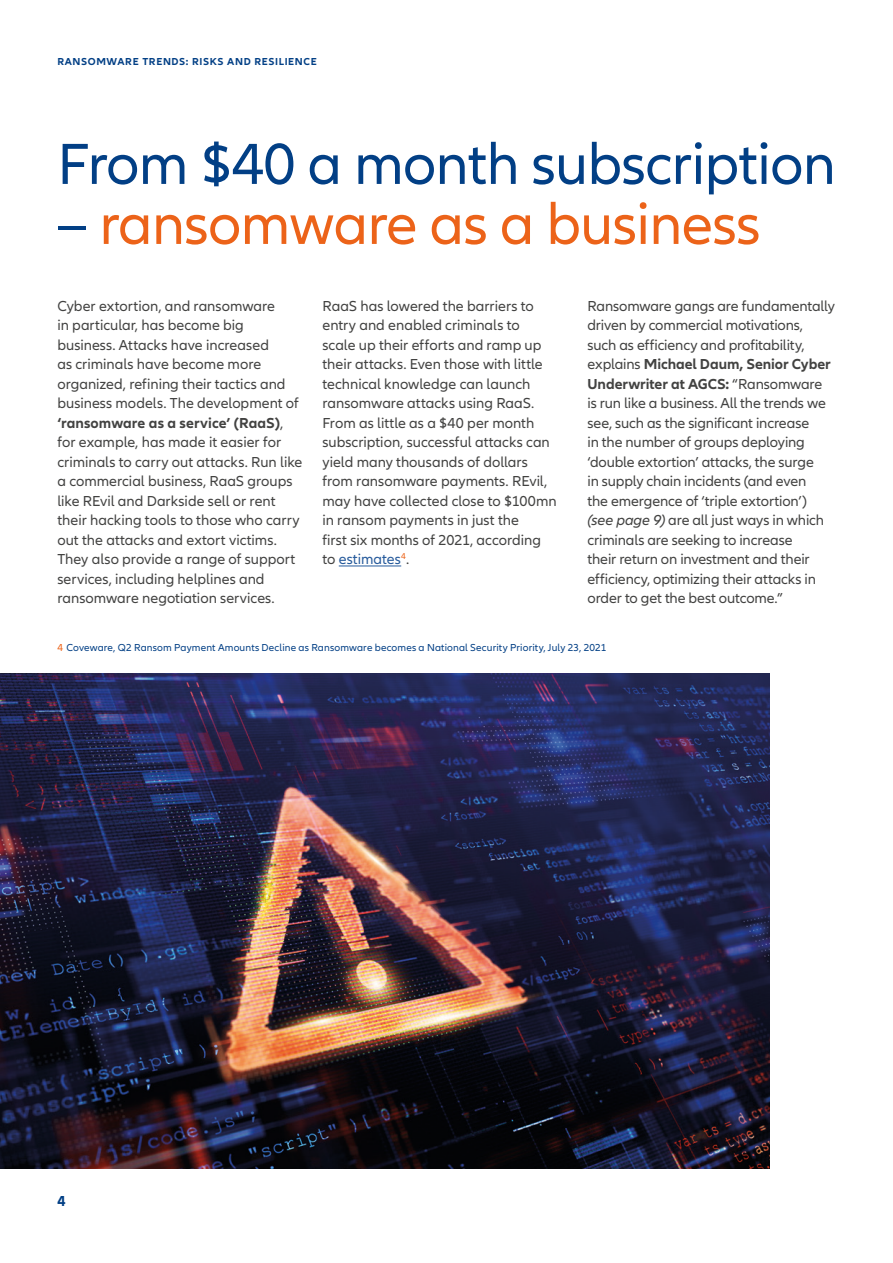
<style>
.page{position:relative;width:893px;height:1263px;background:#fff}
.page>*{position:absolute;margin:0;border:0;box-sizing:border-box;transform-origin:0 0}
.t1{font:60px "Allianz Neo";letter-spacing:-.01em;color:#023f85}
.t2{font:60px "Allianz Neo";letter-spacing:-.01em;color:#ec6319}
.Copy_10_13pt{font:15px/19.5px "Allianz Neo";letter-spacing:-.005em;color:#424241}
.t3{font:700 15px "Allianz Neo";color:#023f85}
.Caption_Footer_7_9pt{font:10.5px "Allianz Neo";letter-spacing:.015em;color:#023f85}
.t4{font:700 10.5px "Allianz Neo";letter-spacing:.06em;color:#023f85}
.s1{color:#023f85}
.s2{font-weight:700}
.s3{color:#275b9c}
.s4{font-style:italic}
.s5{color:#ec6319}
</style>
<div class="page">
<hr style="left:339px;top:566px;width:62px;height:1px;background:#275b9c">
<img style="left:0;top:674px;width:769px;height:495px">
<p class="t4" style="left:57px;top:56px;width:261px">RANSOMWARE TRENDS: RISKS AND RESILIENCE</p>
<p class="t1" style="left:57px;top:130px;width:780px">From $40 a month subscription</p>
<p class="t2" style="left:57px;top:190px;width:705px"><span class="s1">–</span> ransomware as a business</p>
<p class="Copy_10_13pt" style="left:57px;top:297px;width:246px">Cyber extortion, and ransomware<br>in particular, has become big business. Attacks have increased<br>as criminals have become more organized, refining their tactics and business models. The development of <span class="s2">‘ransomware as a service’ (RaaS)</span>, for example, has made it easier for criminals to carry out attacks. Run like a commercial business, RaaS groups like REvil and Darkside sell or rent their hacking tools to those who carry out the attacks and extort victims.<br>They also provide a range of support services, including helplines and ransomware negotiation services.</p>
<p class="Copy_10_13pt" style="left:322px;top:297px;width:236px">RaaS has lowered the barriers to entry and enabled criminals to<br>scale up their efforts and ramp up their attacks. Even those with little technical knowledge can launch ransomware attacks using RaaS.<br>From as little as a $40 per month subscription, successful attacks can yield many thousands of dollars from ransomware payments. REvil, may have collected close to $100mn in ransom payments in just the<br>first six months of 2021, according to <span class="s3">estimates</span><sup>4</sup>.</p>
<p class="Copy_10_13pt" style="left:587px;top:297px;width:249px">Ransomware gangs are fundamentally driven by commercial motivations, such as efficiency and profitability, explains <span class="s2">Michael Daum, Senior Cyber Underwriter at AGCS:</span> “Ransomware is run like a business. All the trends we see, such as the significant increase<br>in the number of groups deploying ‘double extortion’ attacks, the surge<br>in supply chain incidents (and even<br>the emergence of ‘triple extortion’) <span class="s4">(see page 9)</span> are all just ways in which criminals are seeking to increase<br>their return on investment and their efficiency, optimizing their attacks in order to get the best outcome.”</p>
<p class="Caption_Footer_7_9pt" style="left:57px;top:641px;width:550px"><span class="s5">4</span> Coveware, Q2 Ransom Payment Amounts Decline as Ransomware becomes a National Security Priority, July 23, 2021</p>
<p class="t3" style="left:57px;top:1192px;width:10px">4</p>
</div>
